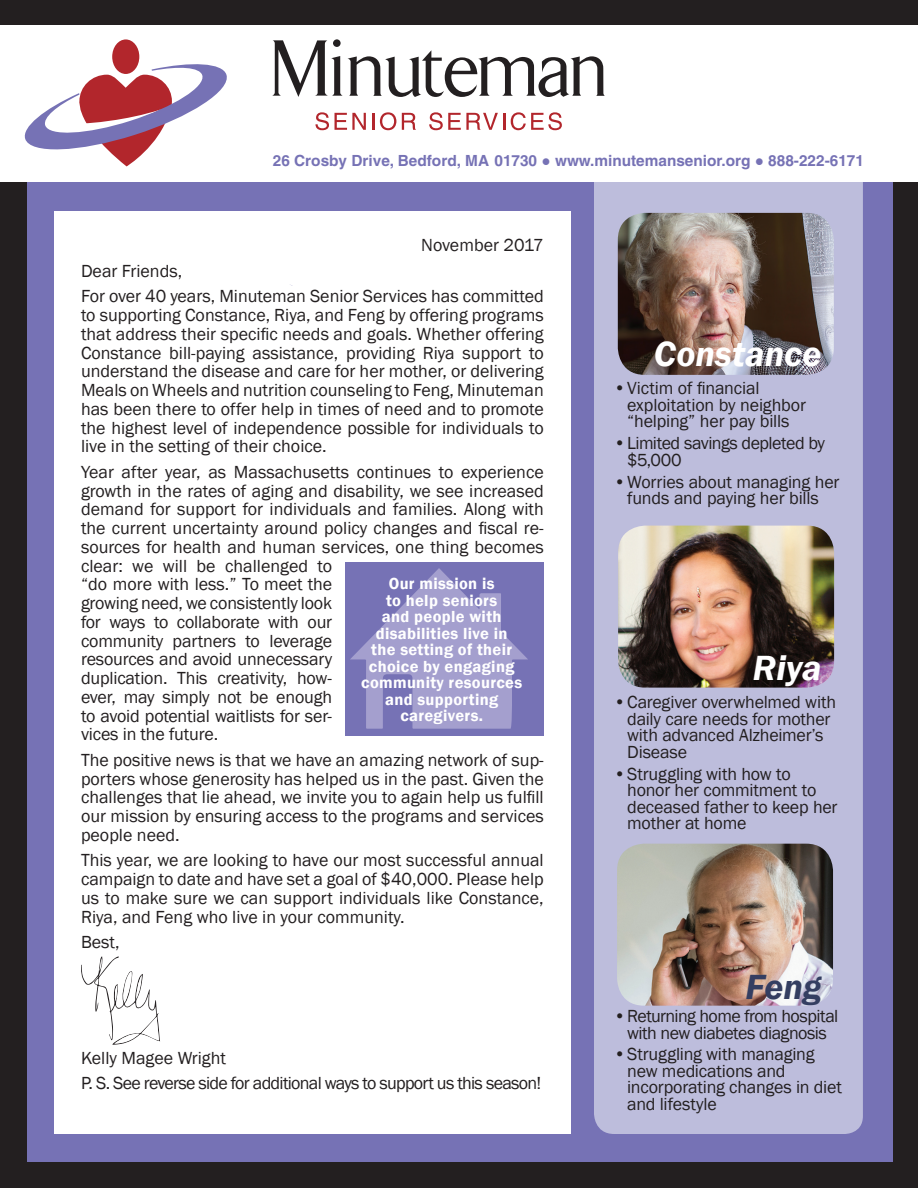
<style>
.page{position:relative;width:918px;height:1188px;background:#231f20}
.page>*{position:absolute;margin:0;border:0;box-sizing:border-box;transform-origin:0 0}
.t1{font:italic 600 36px "Franklin Gothic";color:#fff}
.t2{font:italic 600 36px "Franklin Gothic";color:#343e61}
.Opening_paragraph{font:18px/18.8px "Franklin Gothic";letter-spacing:-.01em;color:#231f20}
.Opening_paragraph-2{font:18px "Franklin Gothic";letter-spacing:-.04em;color:#231f20}
.Opening_paragraph-3{font:18px/16.5px "Franklin Gothic";letter-spacing:-.035em;color:#231f20;text-align:center}
.Opening_paragraph-4{font:18px/16.5px "Franklin Gothic";letter-spacing:-.03em;color:#231f20}
.t3{font:600 16.5px/16.5px "Franklin Gothic";letter-spacing:.02em;color:#fff;text-align:center}
.t4{font:700 15.3px "Helvetica";color:#7672b5}
.s1{font-family:"Verdana"}
</style>
<div class="page">
<div style="left:27px;top:40px;width:865px;height:1122px;background:#7672b5"></div>
<div style="left:594px;top:182px;width:269px;height:952px;background:#bdbddc"></div>
<img style="left:618px;top:526px;width:216px;height:162px">
<div style="left:54px;top:212px;width:517px;height:922px;background:#fff"></div>
<svg style="left:81px;top:956px;width:79px;height:89px"></svg>
<div style="left:346px;top:563px;width:198px;height:173px;background:#7672b5"></div>
<svg style="left:350px;top:568px;width:178px;height:161px"></svg>
<img style="left:618px;top:213px;width:216px;height:162px">
<img style="left:617px;top:844px;width:216px;height:162px">
<div style="left:0;top:26px;width:918px;height:156px;background:#fff"></div>
<svg style="left:316px;top:112px;width:13px;height:18px"></svg>
<svg style="left:335px;top:113px;width:31px;height:17px"></svg>
<svg style="left:372px;top:113px;width:2px;height:17px"></svg>
<svg style="left:380px;top:112px;width:16px;height:18px"></svg>
<svg style="left:402px;top:113px;width:14px;height:17px"></svg>
<svg style="left:429px;top:112px;width:76px;height:18px"></svg>
<svg style="left:511px;top:112px;width:51px;height:18px"></svg>
<svg style="left:272px;top:39px;width:333px;height:58px"></svg>
<div style="left:112px;top:39px;width:27px;height:35px;background:#b2262c;border-radius:50%"></div>
<svg style="left:24px;top:61px;width:203px;height:105px"></svg>
<p class="t4" style="left:273px;top:152px;width:593px">26 Crosby Drive, Bedford, MA 01730 <span class="s1">●</span> www.minutemansenior.org <span class="s1">●</span> 888-222-6171</p>
<p class="Opening_paragraph" style="left:421px;top:236px;width:124px">November 2017</p>
<p class="Opening_paragraph" style="left:81px;top:262px;width:103px">Dear Friends,</p>
<p class="Opening_paragraph" style="left:81px;top:287px;width:464px;text-align:justify">For over 40 years, Minuteman Senior Services has committed to supporting Constance, Riya, and Feng by offering programs that address their specific needs and goals. Whether offering Constance bill-paying assistance, providing Riya support to understand the disease and care for her mother, or delivering Meals on Wheels and nutrition counseling to Feng, Minuteman has been there to offer help in times of need and to promote the highest level of independence possible for individuals to live in the setting of their choice.</p>
<p class="Opening_paragraph" style="left:81px;top:463px;width:464px">Year after year, as Massachusetts continues to experience growth in the rates of aging and disability, we see increased demand for support for individuals and families. Along with the current uncertainty around policy changes and fiscal re&shy;sources for health and human services, one thing becomes clear: we will be challenged to<br>“do more with less.” To meet the<br>growing need, we consistently look<br>for ways to collaborate with our<br>community partners to leverage<br>resources and avoid unnecessary<br>duplication. This creativity, how-<br>ever, may simply not be enough<br>to avoid potential waitlists for ser-<br>vices in the future.</p>
<p class="Opening_paragraph" style="left:81px;top:751px;width:464px;text-align:justify">The positive news is that we have an amazing network of sup&shy;porters whose generosity has helped us in the past. Given the challenges that lie ahead, we invite you to again help us fulfill our mission by ensuring access to the programs and services people need.</p>
<p class="Opening_paragraph" style="left:81px;top:851px;width:464px;text-align:justify">This year, we are looking to have our most successful annual campaign to date and have set a goal of $40,000. Please help us to make sure we can support individuals like Constance, Riya, and Feng who live in your community.</p>
<p class="Opening_paragraph" style="left:81px;top:933px;width:40px">Best,</p>
<p class="t3" style="left:361px;top:576px;width:162px">Our mission is<br>to help seniors<br>and people with disabilities live in<br>the setting of their choice by engaging community resources and supporting caregivers.</p>
<p class="Opening_paragraph" style="left:81px;top:1049px;width:147px">Kelly Magee Wright</p>
<p class="Opening_paragraph-2" style="left:81px;top:1072px;width:462px">P. S. See reverse side for additional ways to support us this season!</p>
<p class="t1" style="left:654px;top:330px;width:169px">Constance</p>
<p class="Opening_paragraph" style="left:627px;top:381px;width:180px;line-height:16.5px;text-indent:-14px">•Victim of financial exploitation by neighbor “helping” her pay bills</p>
<p class="Opening_paragraph-4" style="left:627px;top:435px;width:199px;text-indent:-14px">•Limited savings depleted by $5,000</p>
<p class="Opening_paragraph" style="left:614px;top:474px;width:227px;line-height:16.5px;text-align:center">•Worries about managing her funds and paying her bills</p>
<p class="t1" style="left:753px;top:644px;width:70px">Riya</p>
<p class="Opening_paragraph" style="left:627px;top:695px;width:210px;line-height:16.5px;text-indent:-14px">•Caregiver overwhelmed with daily care needs for mother with advanced Alzheimer’s<br>Disease</p>
<p class="Opening_paragraph" style="left:627px;top:766px;width:212px;line-height:16.5px;text-indent:-14px">•Struggling with how to honor her commitment to deceased father to keep her mother at home</p>
<p class="t2" style="left:746px;top:963px;width:77px">Feng</p>
<p class="Opening_paragraph-3" style="left:614px;top:1008px;width:226px">•Returning home from hospital with new diabetes diagnosis</p>
<p class="Opening_paragraph" style="left:627px;top:1047px;width:216px;line-height:16.5px;text-indent:-14px">•Struggling with managing new medications and incorporating changes in diet and lifestyle</p>
</div>
